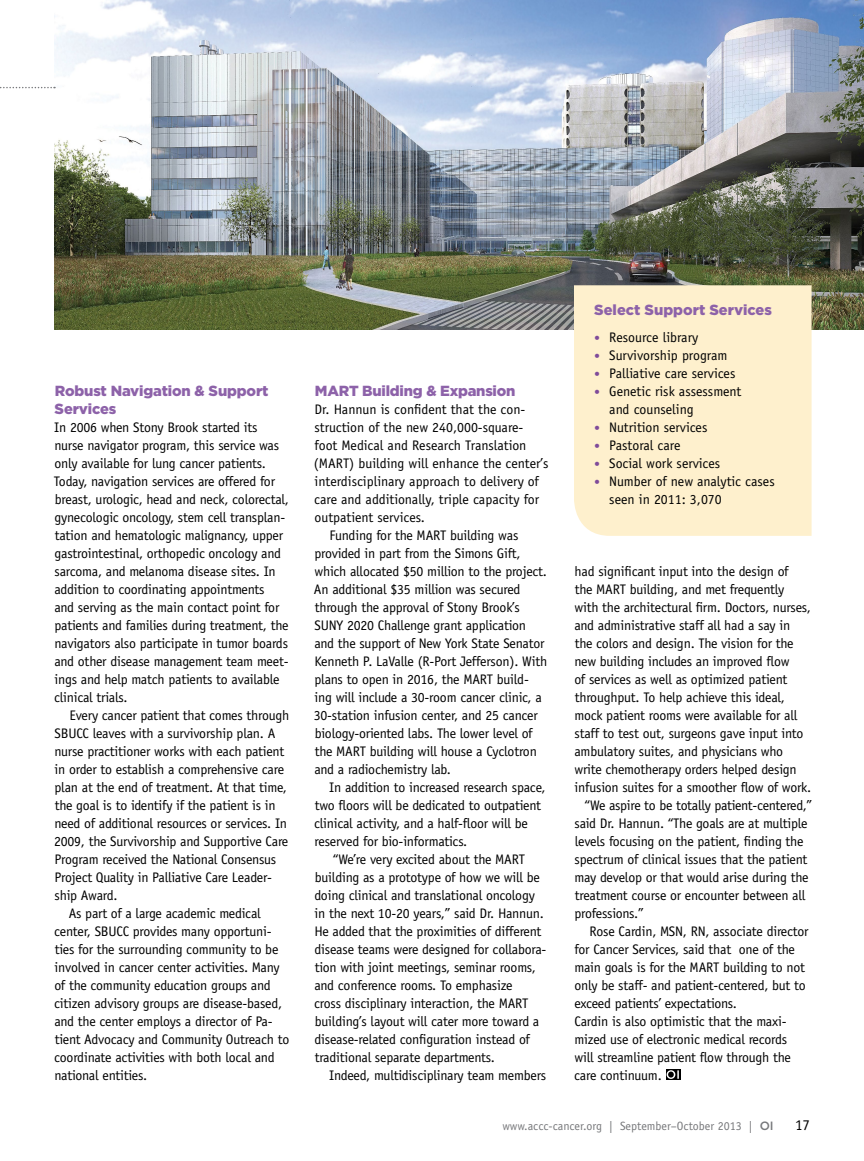
<style>
.page{position:relative;width:864px;height:1161px;background:#fff}
.page>*{position:absolute;margin:0;border:0;box-sizing:border-box;transform-origin:0 0}
.t1{font:15px "Officina Sans";color:#000}
.t2{font:900 14.7px/18px "Gotham HTF";letter-spacing:-.01em;color:#8d62a9}
.t3{font:13.8px/18px "Officina Sans";letter-spacing:-.015em;color:#000}
.t4{font:12px "Officina Sans";color:#77787b}
.s1{font-family:"Sabon";font-size:12px;color:#7f4b9a}
.s2{font-family:"Gotham";font-weight:500}
</style>
<div class="page">
<div style="left:666px;top:1069px;width:14px;height:11px;background:#000"></div>
<svg style="left:667px;top:1070px;width:12px;height:9px"></svg>
<img style="left:55px;top:0;width:809px;height:330px">
<div style="left:574px;top:285px;width:238px;height:251px;background:#fef0cd"></div>
<svg style="left:0;top:87px;width:55px;height:1px"></svg>
<p class="t2" style="left:55px;top:381px;width:215px">Robust Navigation &amp; Support<br>Services</p>
<p class="t3" style="left:54px;top:418px;width:237px">In 2006 when Stony Brook started its nurse navigator program, this service was only available for lung cancer patients.<br>Today, navigation services are offered for breast, urologic, head and neck, colorectal, gynecologic oncology, stem cell transplan&shy;tation and hematologic malignancy, upper gastrointestinal, orthopedic oncology and sarcoma, and melanoma disease sites. In addition to coordinating appointments<br>and serving as the main contact point for patients and families during treatment, the navigators also participate in tumor boards and other disease management team meet&shy;ings and help match patients to available clinical trials.</p>
<p class="t3" style="left:69px;top:706px;width:221px">Every cancer patient that comes through</p>
<p class="t3" style="left:55px;top:724px;width:222px">SBUCC leaves with a survivorship plan. A</p>
<p class="t3" style="left:54px;top:742px;width:231px">nurse practitioner works with each patient</p>
<p class="t3" style="left:55px;top:760px;width:231px">in order to establish a comprehensive care</p>
<p class="t3" style="left:55px;top:778px;width:234px">plan at the end of treatment. At that time,</p>
<p class="t3" style="left:55px;top:796px;width:222px">the goal is to identify if the patient is in</p>
<p class="t3" style="left:54px;top:814px;width:234px">need of additional resources or services. In</p>
<p class="t3" style="left:54px;top:832px;width:236px">2009, the Survivorship and Supportive Care</p>
<p class="t3" style="left:54px;top:850px;width:223px">Program received the National Consensus</p>
<p class="t3" style="left:54px;top:868px;width:219px">Project Quality in Palliative Care Leader-</p>
<p class="t3" style="left:54px;top:886px;width:64px">ship Award.</p>
<p class="t3" style="left:69px;top:904px;width:193px">As part of a large academic medical</p>
<p class="t3" style="left:54px;top:922px;width:219px">center, SBUCC provides many opportuni-</p>
<p class="t3" style="left:55px;top:940px;width:225px">ties for the surrounding community to be</p>
<p class="t3" style="left:55px;top:958px;width:227px">involved in cancer center activities. Many</p>
<p class="t3" style="left:54px;top:976px;width:218px">of the community education groups and</p>
<p class="t3" style="left:54px;top:994px;width:229px">citizen advisory groups are disease-based,</p>
<p class="t3" style="left:54px;top:1012px;width:220px">and the center employs a director of Pa-</p>
<p class="t3" style="left:55px;top:1030px;width:236px">tient Advocacy and Community Outreach to</p>
<p class="t3" style="left:54px;top:1048px;width:222px">coordinate activities with both local and</p>
<p class="t3" style="left:54px;top:1066px;width:94px">national entities.</p>
<p class="t2" style="left:315px;top:381px;width:202px">MART Building &amp; Expansion</p>
<p class="t3" style="left:314px;top:400px;width:213px">Dr. Hannun is confident that the con-</p>
<p class="t3" style="left:314px;top:418px;width:210px">struction of the new 240,000-square-</p>
<p class="t3" style="left:315px;top:436px;width:213px">foot Medical and Research Translation</p>
<p class="t3" style="left:314px;top:454px;width:236px">(MART) building will enhance the center’s</p>
<p class="t3" style="left:315px;top:472px;width:226px">interdisciplinary approach to delivery of</p>
<p class="t3" style="left:314px;top:490px;width:226px">care and additionally, triple capacity for</p>
<p class="t3" style="left:314px;top:508px;width:112px">outpatient services.</p>
<p class="t3" style="left:329px;top:526px;width:190px">Funding for the MART building was</p>
<p class="t3" style="left:315px;top:544px;width:208px">provided in part from the Simons Gift,</p>
<p class="t3" style="left:314px;top:562px;width:234px">which allocated $50 million to the project.</p>
<p class="t3" style="left:314px;top:580px;width:208px">An additional $35 million was secured</p>
<p class="t3" style="left:315px;top:598px;width:207px">through the approval of Stony Brook’s</p>
<p class="t3" style="left:315px;top:616px;width:213px">SUNY 2020 Challenge grant application</p>
<p class="t3" style="left:314px;top:634px;width:232px">and the support of New York State Senator</p>
<p class="t3" style="left:314px;top:652px;width:234px">Kenneth P. LaValle (R-Port Jefferson). With</p>
<p class="t3" style="left:315px;top:670px;width:216px">plans to open in 2016, the MART build-</p>
<p class="t3" style="left:315px;top:688px;width:229px">ing will include a 30-room cancer clinic, a</p>
<p class="t3" style="left:314px;top:706px;width:226px">30-station infusion center, and 25 cancer</p>
<p class="t3" style="left:315px;top:724px;width:219px">biology-oriented labs. The lower level of</p>
<p class="t3" style="left:315px;top:742px;width:224px">the MART building will house a Cyclotron</p>
<p class="t3" style="left:314px;top:760px;width:138px">and a radiochemistry lab.</p>
<p class="t3" style="left:329px;top:778px;width:218px">In addition to increased research space,</p>
<p class="t3" style="left:315px;top:796px;width:228px">two floors will be dedicated to outpatient</p>
<p class="t3" style="left:314px;top:814px;width:215px">clinical activity, and a half-floor will be</p>
<p class="t3" style="left:315px;top:832px;width:154px">reserved for bio-informatics.</p>
<p class="t3" style="left:333px;top:850px;width:194px">“We’re very excited about the MART</p>
<p class="t3" style="left:315px;top:868px;width:227px">building as a prototype of how we will be</p>
<p class="t3" style="left:314px;top:886px;width:222px">doing clinical and translational oncology</p>
<p class="t3" style="left:315px;top:904px;width:231px">in the next 10-20 years,” said Dr. Hannun.</p>
<p class="t3" style="left:314px;top:922px;width:228px">He added that the proximities of different</p>
<p class="t3" style="left:314px;top:940px;width:234px">disease teams were designed for collabora-</p>
<p class="t3" style="left:315px;top:958px;width:223px">tion with joint meetings, seminar rooms,</p>
<p class="t3" style="left:314px;top:976px;width:200px">and conference rooms. To emphasize</p>
<p class="t3" style="left:314px;top:994px;width:216px">cross disciplinary interaction, the MART</p>
<p class="t3" style="left:315px;top:1012px;width:226px">building’s layout will cater more toward a</p>
<p class="t3" style="left:314px;top:1030px;width:217px">disease-related configuration instead of</p>
<p class="t3" style="left:315px;top:1048px;width:182px">traditional separate departments.</p>
<p class="t3" style="left:329px;top:1066px;width:219px">Indeed, multidisciplinary team members</p>
<p class="t2" style="left:594px;top:300px;width:179px">Select Support Services</p>
<p class="t3" style="left:594px;top:328px;width:105px"><span class="s1">•</span> Resource library</p>
<p class="t3" style="left:594px;top:346px;width:135px"><span class="s1">•</span> Survivorship program</p>
<p class="t3" style="left:594px;top:364px;width:143px"><span class="s1">•</span> Palliative care services</p>
<p class="t3" style="left:609px;top:382px;width:134px;text-indent:-15px"><span class="s1">•</span> Genetic risk assessment and counseling</p>
<p class="t3" style="left:594px;top:418px;width:115px"><span class="s1">•</span> Nutrition services</p>
<p class="t3" style="left:594px;top:436px;width:88px"><span class="s1">•</span> Pastoral care</p>
<p class="t3" style="left:594px;top:454px;width:128px"><span class="s1">•</span> Social work services</p>
<p class="t3" style="left:609px;top:472px;width:167px;text-indent:-15px"><span class="s1">•</span> Number of new analytic cases seen in 2011: 3,070</p>
<p class="t3" style="left:575px;top:562px;width:215px">had significant input into the design of</p>
<p class="t3" style="left:575px;top:580px;width:211px">the MART building, and met frequently</p>
<p class="t3" style="left:574px;top:598px;width:238px">with the architectural firm. Doctors, nurses,</p>
<p class="t3" style="left:574px;top:616px;width:218px">and administrative staff all had a say in</p>
<p class="t3" style="left:575px;top:634px;width:220px">the colors and design. The vision for the</p>
<p class="t3" style="left:574px;top:652px;width:217px">new building includes an improved flow</p>
<p class="t3" style="left:574px;top:670px;width:214px">of services as well as optimized patient</p>
<p class="t3" style="left:575px;top:688px;width:212px">throughput. To help achieve this ideal,</p>
<p class="t3" style="left:574px;top:706px;width:224px">mock patient rooms were available for all</p>
<p class="t3" style="left:574px;top:724px;width:230px">staff to test out, surgeons gave input into</p>
<p class="t3" style="left:574px;top:742px;width:210px">ambulatory suites, and physicians who</p>
<p class="t3" style="left:574px;top:760px;width:224px">write chemotherapy orders helped design</p>
<p class="t3" style="left:575px;top:778px;width:238px">infusion suites for a smoother flow of work.</p>
<p class="t3" style="left:585px;top:796px;width:229px">“We aspire to be totally patient-centered,”</p>
<p class="t3" style="left:574px;top:814px;width:235px">said Dr. Hannun. “The goals are at multiple</p>
<p class="t3" style="left:575px;top:832px;width:230px">levels focusing on the patient, finding the</p>
<p class="t3" style="left:574px;top:850px;width:234px">spectrum of clinical issues that the patient</p>
<p class="t3" style="left:574px;top:868px;width:236px">may develop or that would arise during the</p>
<p class="t3" style="left:575px;top:886px;width:232px">treatment course or encounter between all</p>
<p class="t3" style="left:575px;top:904px;width:71px">professions.”</p>
<p class="t3" style="left:590px;top:922px;width:221px">Rose Cardin, MSN, RN, associate director</p>
<p class="t3" style="left:575px;top:940px;width:222px">for Cancer Services, said that one of the</p>
<p class="t3" style="left:574px;top:958px;width:232px">main goals is for the MART building to not</p>
<p class="t3" style="left:574px;top:976px;width:233px">only be staff- and patient-centered, but to</p>
<p class="t3" style="left:574px;top:994px;width:164px">exceed patients’ expectations.</p>
<p class="t3" style="left:574px;top:1012px;width:214px">Cardin is also optimistic that the maxi-</p>
<p class="t3" style="left:574px;top:1030px;width:214px">mized use of electronic medical records</p>
<p class="t3" style="left:574px;top:1048px;width:218px">will streamline patient flow through the</p>
<p class="t3" style="left:574px;top:1066px;width:89px">care continuum.</p>
<p class="t4" style="left:502px;top:1118px;width:273px">www.accc-cancer.org | September–October 2013 | <span class="s2">OI</span></p>
<p class="t1" style="left:795px;top:1116px;width:16px">17</p>
</div>
